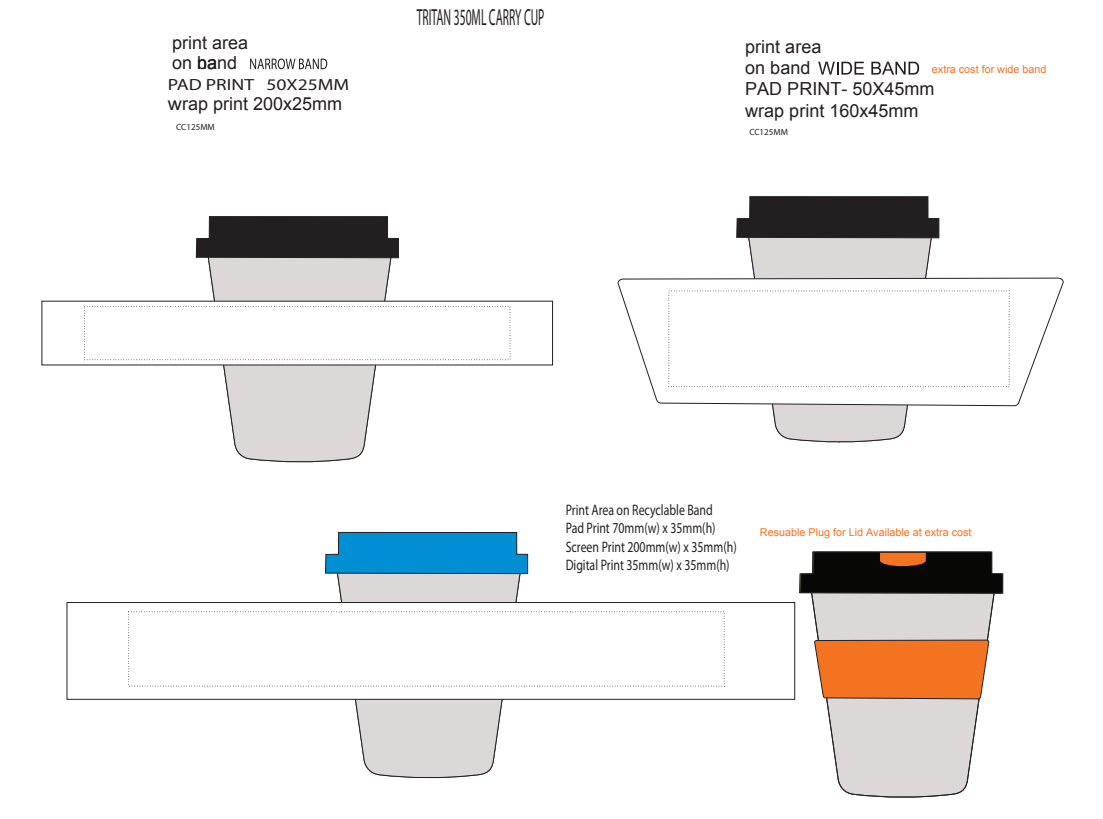
<style>
.page{position:relative;width:1103px;height:819px;background:#fff}
.page>*{position:absolute;margin:0;border:0;box-sizing:border-box;transform-origin:0 0}
.t1{font:23.33px "Myriad Pro";color:#231f20;scale:.5 1}
.t2{font:18px/21.1px "Arial";color:#231f20}
.t3{font:18px "Arial";color:#231f20;scale:1.09 1}
.t4{font:16.2px "Myriad Pro";color:#231f20;scale:1.21 1}
.t5{font:15.15px/18.2px "Myriad Pro";color:#231f20;scale:.78 1}
.t6{font:10.8px "Arial";color:#f47321}
.t7{font:9px "Myriad Pro";color:#231f20}
</style>
<div class="page">
<svg style="left:207px;top:258px;width:186px;height:205px"></svg>
<svg style="left:196px;top:216px;width:202px;height:42px;background:#312d2e"></svg>
<div style="left:42px;top:301px;width:510px;height:64px;background:#fff"></div>
<svg style="left:818px;top:62px;width:45px;height:13px"></svg>
<svg style="left:871px;top:62px;width:47px;height:13px"></svg>
<svg style="left:748px;top:238px;width:185px;height:205px"></svg>
<svg style="left:736px;top:196px;width:202px;height:42px;background:#312d2e"></svg>
<svg style="left:617px;top:277px;width:446px;height:129px"></svg>
<svg style="left:250px;top:58px;width:77px;height:11px"></svg>
<svg style="left:336px;top:574px;width:186px;height:205px"></svg>
<svg style="left:325px;top:532px;width:202px;height:42px;background:#1290cc"></svg>
<div style="left:67px;top:602px;width:727px;height:97px;background:#fff;border:1px solid #231f20"></div>
<svg style="left:810px;top:593px;width:185px;height:205px"></svg>
<svg style="left:814px;top:640px;width:174px;height:59px;background:#ec762b"></svg>
<svg style="left:799px;top:552px;width:203px;height:41px;background:#261d16"></svg>
<p class="t2" style="left:172px;top:33px;width:78px;line-height:20.1px">print area on na</p>
<p class="t2" style="left:197px;top:53px;width:42px">b nd</p>
<p class="t3" style="left:168px;top:92px;width:161px">wrap print 200x25mm</p>
<p class="t7" style="left:176px;top:122px;width:40px">CC125MM</p>
<p class="t4" style="left:168px;top:74px;width:151px">PAD PRINT 50X25MM</p>
<h1 class="t1" style="left:416px;top:3px;width:257px">TRITAN 350ML CARRY CUP</h1>
<p class="t2" style="left:745px;top:37px;width:191px">print area<br>on band<br>PAD PRINT- 50X45mm wrap print 160x45mm</p>
<p class="t7" style="left:749px;top:126px;width:40px">CC125MM</p>
<p class="t6" style="left:931px;top:62px;width:116px">extra cost for wide band</p>
<p class="t5" style="left:565px;top:500px;width:221px">Print Area on Recyclable Band<br>Pad Print 70mm(w) x 35mm(h)<br>Screen Print 200mm(w) x 35mm(h)<br>Digital Print 35mm(w) x 35mm(h)</p>
<p class="t6" style="left:759px;top:524px;width:213px">Resuable Plug for Lid Available at extra cost</p>
</div>
